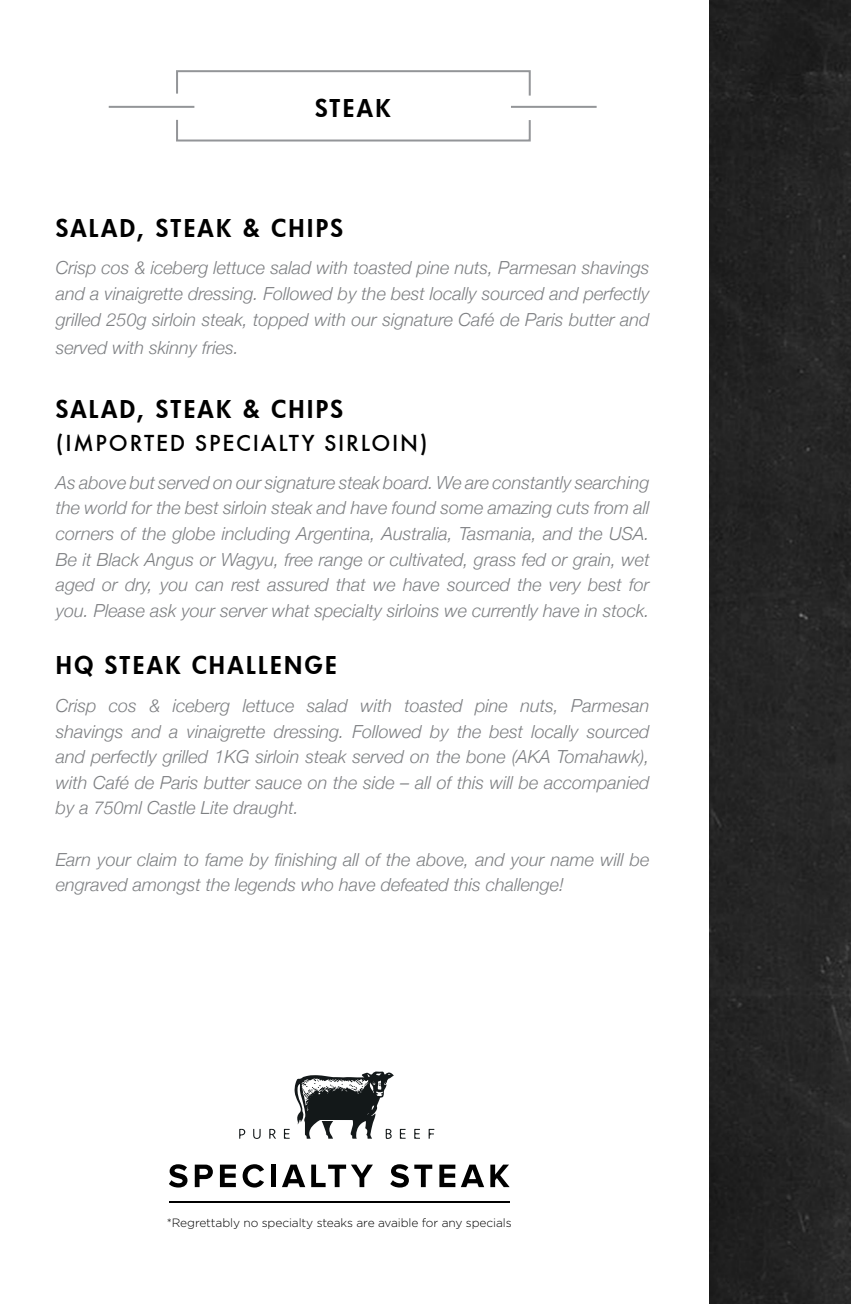
<style>
.page{position:relative;width:851px;height:1304px;background:#fff}
.page>*{position:absolute;margin:0;border:0;box-sizing:border-box;transform-origin:0 0}
.t1{font:800 24px "Futura";letter-spacing:.1em;color:#000}
.t2{font:24px "Futura T Medium";letter-spacing:.075em;color:#000}
.t3{font:italic 300 18px/25.6px "Helvetica Neue";color:#7e8083;text-align:justify}
.t4{font:300 12px "Gotham";letter-spacing:-.01em;color:#000}
</style>
<div class="page">
<div style="left:709px;top:0;width:141px;height:1304px;background:#242424"></div>
<svg style="left:176px;top:70px;width:355px;height:26px"></svg>
<hr style="left:511px;top:106px;width:85px;height:2px;background:#939598">
<div style="left:176px;top:119px;width:354px;height:23px;border:2px solid #939598"></div>
<hr style="left:109px;top:106px;width:85px;height:2px;background:#939598">
<svg style="left:169px;top:1164px;width:18px;height:23px"></svg>
<svg style="left:269px;top:1129px;width:7px;height:10px"></svg>
<svg style="left:414px;top:1129px;width:6px;height:10px"></svg>
<svg style="left:253px;top:1129px;width:8px;height:10px"></svg>
<svg style="left:239px;top:1129px;width:6px;height:10px"></svg>
<svg style="left:428px;top:1129px;width:6px;height:10px"></svg>
<svg style="left:284px;top:1071px;width:121px;height:68px"></svg>
<svg style="left:195px;top:1165px;width:18px;height:22px"></svg>
<svg style="left:220px;top:1165px;width:16px;height:22px"></svg>
<svg style="left:242px;top:1164px;width:22px;height:23px"></svg>
<div style="left:271px;top:1165px;width:5px;height:22px;background:#000"></div>
<svg style="left:282px;top:1165px;width:23px;height:22px"></svg>
<svg style="left:311px;top:1165px;width:62px;height:22px"></svg>
<svg style="left:390px;top:1164px;width:42px;height:23px"></svg>
<svg style="left:439px;top:1165px;width:16px;height:22px"></svg>
<svg style="left:461px;top:1165px;width:23px;height:22px"></svg>
<svg style="left:490px;top:1165px;width:19px;height:22px"></svg>
<hr style="left:169px;top:1201px;width:340px;height:2px;background:#000">
<hr style="left:713px;top:0;width:2px;height:1304px;background:#212121">
<p class="t1" style="left:315px;top:92px;width:77px">STEAK</p>
<p class="t1" style="left:56px;top:212px;width:289px">SALAD, STEAK &amp; CHIPS</p>
<p class="t3" style="left:56px;top:254px;width:595px">Crisp cos &amp; iceberg lettuce salad with toasted pine nuts, Parmesan shavings and a vinaigrette dressing. Followed by the best locally sourced and perfectly grilled 250g sirloin steak, topped with our signature Café de Paris butter and</p>
<p class="t3" style="left:56px;top:333px;width:185px">served with skinny fries.</p>
<p class="t1" style="left:56px;top:393px;width:289px">SALAD, STEAK &amp; CHIPS</p>
<p class="t2" style="left:56px;top:429px;width:373px">(IMPORTED SPECIALTY SIRLOIN)</p>
<p class="t3" style="left:56px;top:468px;width:595px">As above but served on our signature steak board. We are constantly searching the world for the best sirloin steak and have found some amazing cuts from all corners of the globe including Argentina, Australia, Tasmania, and the USA.<br>Be it Black Angus or Wagyu, free range or cultivated, grass fed or grain, wet aged or dry, you can rest assured that we have sourced the very best for you. Please ask your server what specialty sirloins we currently have in stock.</p>
<p class="t1" style="left:56px;top:649px;width:282px">HQ STEAK CHALLENGE</p>
<p class="t3" style="left:56px;top:692px;width:595px">Crisp cos &amp; iceberg lettuce salad with toasted pine nuts, Parmesan shavings and a vinaigrette dressing. Followed by the best locally sourced and perfectly grilled 1KG sirloin steak served on the bone (AKA Tomahawk), with Café de Paris butter sauce on the side – all of this will be accompanied by a 750ml Castle Lite draught.</p>
<p class="t3" style="left:56px;top:845px;width:595px">Earn your claim to fame by finishing all of the above, and your name will be engraved amongst the legends who have defeated this challenge!</p>
<p class="t4" style="left:167px;top:1216px;width:346px">*Regrettably no specialty steaks are avaible for any specials</p>
</div>
